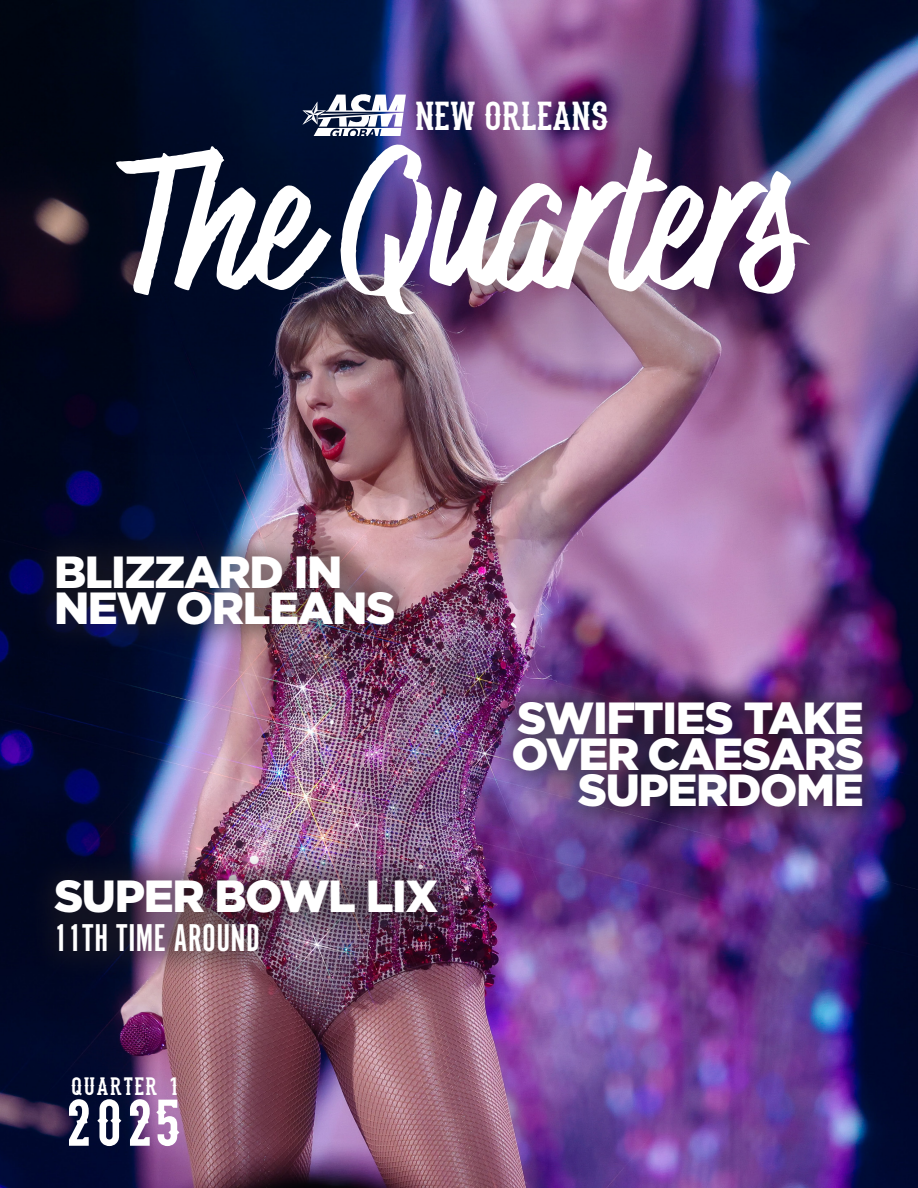
<style>
.page{position:relative;width:918px;height:1188px;background:#fff}
.page>*{position:absolute;margin:0;border:0;box-sizing:border-box;transform-origin:0 0}
.Body{font:181.5px "Highest Praise";letter-spacing:-.01em;color:#fff}
.t1{font:66px "Stadium 1946";color:#fff}
.t2{font:900 45px/36px "Gotham";letter-spacing:-.03em;color:#fff;text-align:right}
.Body-2{font:40.5px "Stadium 1946";letter-spacing:-.01em;color:#fff}
.t3{font:40.2px "Alternate Got No 1 D";letter-spacing:.01em;color:#fff}
.t4{font:25.2px "Stadium 1946";letter-spacing:.05em;color:#fff}
</style>
<div class="page">
<img style="left:0;top:496px;width:918px;height:692px">
<div style="left:0;top:0;width:918px;height:496px;background:#000;opacity:.14"></div>
<svg style="left:302px;top:94px;width:104px;height:42px"></svg>
<div style="left:483px;top:671px;width:410px;height:165px;background:#231f20;opacity:.55"></div>
<div style="left:27px;top:526px;width:396px;height:128px;background:#231f20;opacity:.48"></div>
<div style="left:25px;top:849px;width:442px;height:132px;background:#231f20;opacity:.48"></div>
<p class="Body-2" style="left:415px;top:98px;width:195px">NEW ORLEANS</p>
<p class="Body" style="left:120px;top:100px;width:681px">The Quarters</p>
<p class="t2" style="left:54px;top:553px;width:290px">BLIZZARD IN</p>
<p class="t2" style="left:54px;top:589px;width:343px">NEW ORLEANS</p>
<p class="t2" style="left:54px;top:877px;width:386px">SUPER BOWL LIX</p>
<p class="t3" style="left:54px;top:916px;width:208px">11TH TIME AROUND</p>
<p class="t4" style="left:71px;top:1075px;width:108px">QUARTER 1</p>
<p class="t1" style="left:67px;top:1095px;width:116px">2025</p>
<p class="t2" style="left:512px;top:698px;width:354px">SWIFTIES TAKE<br>OVER CAESARS<br>SUPERDOME</p>
</div>
